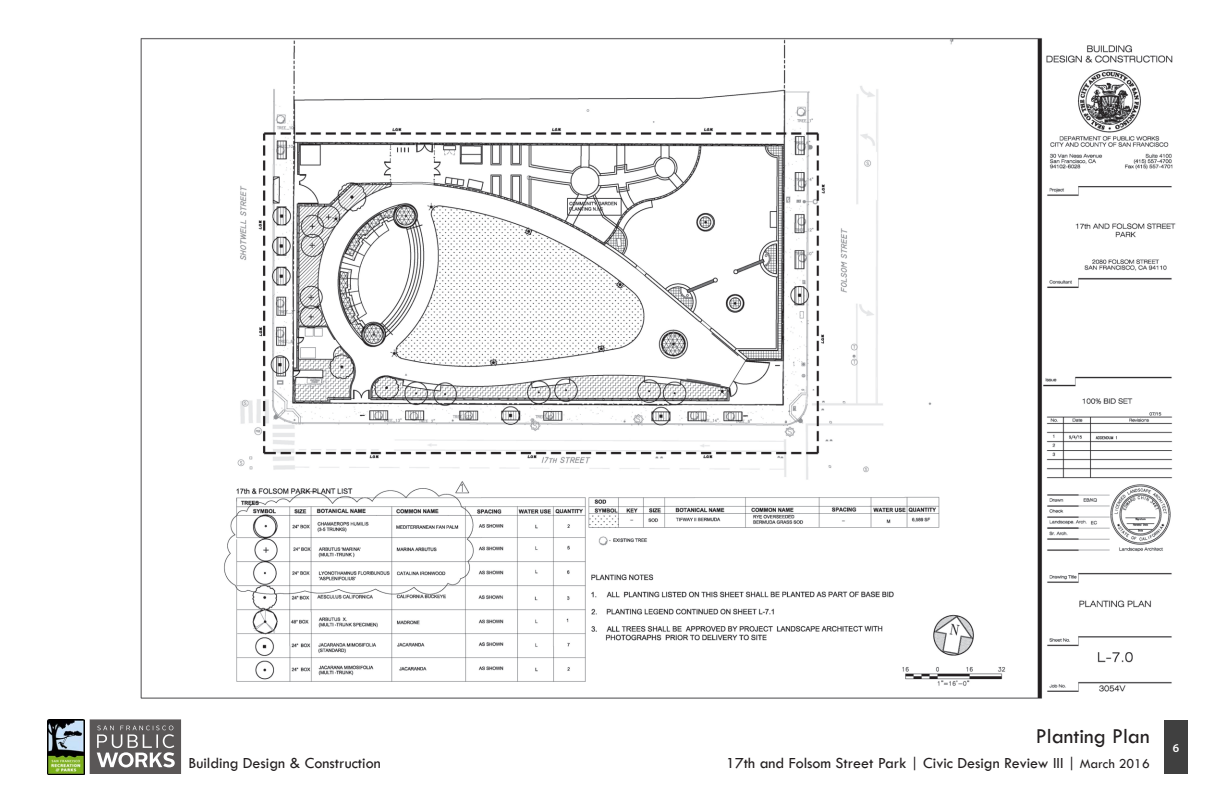
<style>
.page{position:relative;width:1224px;height:792px;background:#fff}
.page>*{position:absolute;margin:0;border:0;box-sizing:border-box;transform-origin:0 0}
.t1{font:22px "Tw Cen";color:#231f20}
.t2{font:16px "Tw Cen";color:#231f20}
.t3{font:600 12px "Myriad Pro";color:#fff}
.s1{font-size:14px}
</style>
<div class="page">
<svg style="left:90px;top:719px;width:91px;height:55px;background:#797676"></svg>
<img style="left:47px;top:719px;width:37px;height:55px">
<div style="left:1164px;top:720px;width:24px;height:54px;background:#404040"></div>
<img style="left:140px;top:38px;width:1036px;height:661px">
<p class="t1" style="left:1036px;top:722px;width:115px">Planting Plan</p>
<p class="t2" style="left:188px;top:754px;width:194px">Building Design &amp; Construction</p>
<p class="t2" style="left:726px;top:754px;width:425px">17th and Folsom Street Park | Civic Design Review III | <span class="s1">March 2016</span></p>
<p class="t3" style="left:1173px;top:740px;width:8px">6</p>
</div>
